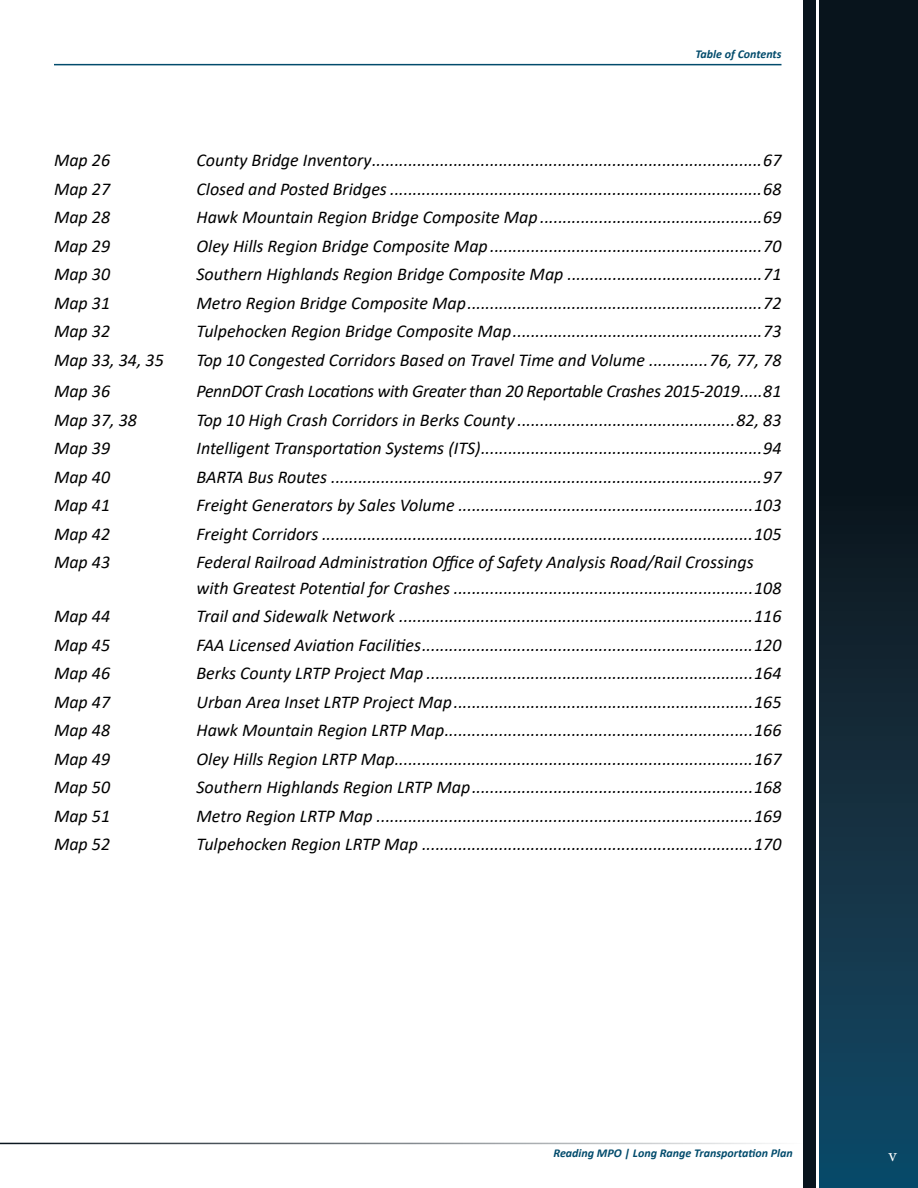
<style>
.page{position:relative;width:918px;height:1188px;background:#fff}
.page>*{position:absolute;margin:0;border:0;box-sizing:border-box;transform-origin:0 0}
.t1{font:italic 18px/25.5px "Calibri";color:#000}
.t2{font:italic 18px "Calibri";letter-spacing:-.02em;color:#000}
.t3{font:18px "Minion Pro";color:#fff}
.t4{font:italic 700 12px "Calibri";color:#024b6c}
</style>
<div class="page">
<div style="left:804px;top:0;width:12px;height:1188px;background:#08141d"></div>
<svg style="left:819px;top:0;width:99px;height:1188px;background:#0d2432"></svg>
<hr style="left:0;top:1143px;width:802px;height:1px;background:#08141d">
<hr style="left:54px;top:64px;width:728px;height:1px;background:#024b6c">
<p class="t4" style="left:696px;top:45px;width:87px">Table of Contents</p>
<p class="t1" style="left:54px;top:147px;width:58px">Map 26</p>
<p class="t1" style="left:197px;top:147px;width:587px">County Bridge Inventory......................................................................................67</p>
<p class="t1" style="left:54px;top:175px;width:58px">Map 27</p>
<p class="t1" style="left:197px;top:175px;width:587px">Closed and Posted Bridges ..................................................................................68</p>
<p class="t1" style="left:54px;top:204px;width:58px">Map 28</p>
<p class="t1" style="left:197px;top:204px;width:587px">Hawk Mountain Region Bridge Composite Map .................................................69</p>
<p class="t1" style="left:54px;top:232px;width:58px">Map 29</p>
<p class="t1" style="left:197px;top:232px;width:587px">Oley Hills Region Bridge Composite Map ............................................................70</p>
<p class="t1" style="left:54px;top:261px;width:58px">Map 30</p>
<p class="t1" style="left:197px;top:261px;width:587px">Southern Highlands Region Bridge Composite Map ...........................................71</p>
<p class="t1" style="left:54px;top:289px;width:58px">Map 31</p>
<p class="t1" style="left:197px;top:289px;width:587px">Metro Region Bridge Composite Map.................................................................72</p>
<p class="t1" style="left:54px;top:318px;width:58px">Map 32</p>
<p class="t1" style="left:197px;top:318px;width:587px">Tulpehocken Region Bridge Composite Map.......................................................73</p>
<p class="t1" style="left:54px;top:346px;width:111px">Map 33, 34, 35</p>
<p class="t1" style="left:197px;top:346px;width:587px">Top 10 Congested Corridors Based on Travel Time and Volume .............76, 77, 78</p>
<p class="t1" style="left:54px;top:378px;width:58px">Map 36</p>
<p class="t2" style="left:196px;top:379px;width:587px">PennDOT Crash Locations with Greater than 20 Reportable Crashes 2015-2019.....81</p>
<p class="t1" style="left:54px;top:406px;width:85px">Map 37, 38</p>
<p class="t1" style="left:197px;top:406px;width:587px">Top 10 High Crash Corridors in Berks County ................................................82, 83</p>
<p class="t1" style="left:54px;top:435px;width:58px">Map 39</p>
<p class="t1" style="left:197px;top:435px;width:587px">Intelligent Transportation Systems (ITS)..............................................................94</p>
<p class="t1" style="left:54px;top:463px;width:58px">Map 40</p>
<p class="t1" style="left:197px;top:463px;width:587px">BARTA Bus Routes ...............................................................................................97</p>
<p class="t1" style="left:54px;top:492px;width:58px">Map 41</p>
<p class="t1" style="left:197px;top:492px;width:587px">Freight Generators by Sales Volume .................................................................103</p>
<p class="t1" style="left:54px;top:520px;width:58px">Map 42</p>
<p class="t1" style="left:197px;top:520px;width:587px">Freight Corridors ...............................................................................................105</p>
<p class="t1" style="left:54px;top:549px;width:58px">Map 43</p>
<p class="t1" style="left:197px;top:549px;width:587px">Federal Railroad Administration Office of Safety Analysis Road/Rail Crossings with Greatest Potential for Crashes ..................................................................108</p>
<p class="t1" style="left:54px;top:603px;width:58px">Map 44</p>
<p class="t1" style="left:197px;top:603px;width:587px">Trail and Sidewalk Network ..............................................................................116</p>
<p class="t1" style="left:54px;top:631px;width:58px">Map 45</p>
<p class="t1" style="left:197px;top:631px;width:587px">FAA Licensed Aviation Facilities.........................................................................120</p>
<p class="t1" style="left:54px;top:660px;width:58px">Map 46</p>
<p class="t1" style="left:197px;top:660px;width:587px">Berks County LRTP Project Map ........................................................................164</p>
<p class="t1" style="left:54px;top:688px;width:58px">Map 47</p>
<p class="t1" style="left:197px;top:688px;width:587px">Urban Area Inset LRTP Project Map..................................................................165</p>
<p class="t1" style="left:54px;top:717px;width:58px">Map 48</p>
<p class="t1" style="left:197px;top:717px;width:587px">Hawk Mountain Region LRTP Map....................................................................166</p>
<p class="t1" style="left:54px;top:745px;width:58px">Map 49</p>
<p class="t1" style="left:197px;top:745px;width:587px">Oley Hills Region LRTP Map...............................................................................167</p>
<p class="t1" style="left:54px;top:774px;width:58px">Map 50</p>
<p class="t1" style="left:197px;top:774px;width:587px">Southern Highlands Region LRTP Map..............................................................168</p>
<p class="t1" style="left:54px;top:802px;width:58px">Map 51</p>
<p class="t1" style="left:197px;top:802px;width:587px">Metro Region LRTP Map ...................................................................................169</p>
<p class="t1" style="left:54px;top:831px;width:58px">Map 52</p>
<p class="t1" style="left:197px;top:831px;width:587px">Tulpehocken Region LRTP Map .........................................................................170</p>
<p class="t4" style="left:554px;top:1144px;width:241px">Reading MPO | Long Range Transportation Plan</p>
<p class="t3" style="left:888px;top:1143px;width:10px">v</p>
</div>
